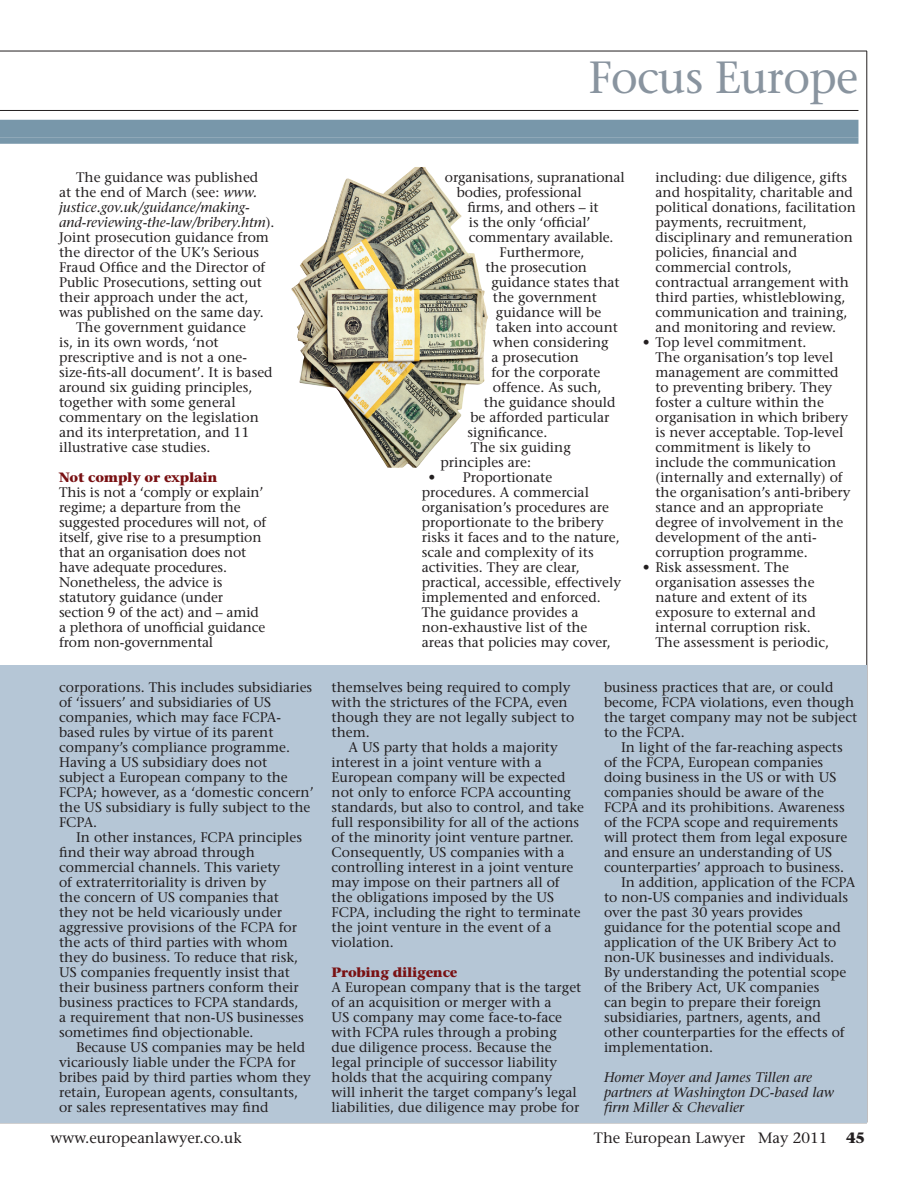
<style>
.page{position:relative;width:918px;height:1188px;background:#fff}
.page>*{position:absolute;margin:0;border:0;box-sizing:border-box;transform-origin:0 0}
.t1{font:45px "Stone Serif";letter-spacing:-.015em;color:#89949f}
.t2{font:15px "Stone Serif";color:#231f20}
.t3{font:700 15px "Stone Serif";color:#231f20}
.t4{font:13.8px/15px "Stone Serif";color:#231f20}
.t5{font:italic 13.8px/15px "Stone Serif";color:#231f20}
.t6{font:700 13.5px "Stone Serif";letter-spacing:-.02em;color:#791113}
.s1{font-style:italic}
.s2{font-style:normal}
</style>
<div class="page">
<hr style="left:867px;top:51px;width:1px;height:1072px;background:#231f20">
<hr style="left:0;top:110px;width:858px;height:1px;background:#231f20">
<hr style="left:0;top:51px;width:867px;height:1px;background:#231f20">
<div style="left:0;top:665px;width:867px;height:458px;background:#b5c6d6"></div>
<div style="left:0;top:120px;width:858px;height:18px;background:#7897aa"></div>
<div style="left:0;top:138px;width:858px;height:6px;background:#7897aa"></div>
<img style="left:292px;top:167px;width:196px;height:301px">
<h1 class="t1" style="left:588px;top:51px;width:272px">Focus Europe</h1>
<p class="t4" style="left:76px;top:169px;width:184px">The guidance was published</p>
<p class="t4" style="left:59px;top:184px;width:200px">at the end of March (see: <span class="s1">www.</span></p>
<p class="t5" style="left:59px;top:200px;width:192px">justice.gov.uk/guidance/making-</p>
<p class="t5" style="left:59px;top:215px;width:217px">and-reviewing-the-law/bribery.htm<span class="s2">).</span></p>
<p class="t4" style="left:59px;top:229px;width:211px">Joint prosecution guidance from</p>
<p class="t4" style="left:59px;top:244px;width:202px">the director of the UK’s Serious</p>
<p class="t4" style="left:59px;top:259px;width:208px">Fraud Office and the Director of</p>
<p class="t4" style="left:59px;top:274px;width:205px">Public Prosecutions, setting out</p>
<p class="t4" style="left:59px;top:289px;width:191px">their approach under the act,</p>
<p class="t4" style="left:59px;top:304px;width:206px">was published on the same day.</p>
<p class="t4" style="left:76px;top:319px;width:171px">The government guidance</p>
<p class="t4" style="left:59px;top:334px;width:161px">is, in its own words, ‘not</p>
<p class="t4" style="left:59px;top:349px;width:189px">prescriptive and is not a one-</p>
<p class="t4" style="left:59px;top:364px;width:215px">size-fits-all document’. It is based</p>
<p class="t4" style="left:59px;top:379px;width:195px">around six guiding principles,</p>
<p class="t4" style="left:59px;top:394px;width:178px">together with some general</p>
<p class="t4" style="left:59px;top:409px;width:201px">commentary on the legislation</p>
<p class="t4" style="left:59px;top:424px;width:192px">and its interpretation, and 11</p>
<p class="t4" style="left:59px;top:439px;width:153px">illustrative case studies.</p>
<p class="t6" style="left:59px;top:469px;width:160px">Not comply or explain</p>
<p class="t4" style="left:59px;top:484px;width:209px">This is not a ‘comply or explain’ regime; a departure from the suggested procedures will not, of itself, give rise to a presumption that an organisation does not have adequate procedures.<br>Nonetheless, the advice is statutory guidance (under section 9 of the act) and – amid a plethora of unofficial guidance from non-governmental</p>
<p class="t4" style="left:59px;top:679px;width:256px">corporations. This includes subsidiaries of ‘issuers’ and subsidiaries of US companies, which may face FCPA&shy;based rules by virtue of its parent company’s compliance programme.<br>Having a US subsidiary does not subject a European company to the<br>FCPA; however, as a ‘domestic concern’ the US subsidiary is fully subject to the<br>FCPA.</p>
<p class="t4" style="left:59px;top:829px;width:246px;text-indent:17px">In other instances, FCPA principles find their way abroad through commercial channels. This variety<br>of extraterritoriality is driven by<br>the concern of US companies that they not be held vicariously under aggressive provisions of the FCPA for the acts of third parties with whom they do business. To reduce that risk, US companies frequently insist that their business partners conform their business practices to FCPA standards, a requirement that non-US businesses sometimes find objectionable.</p>
<p class="t4" style="left:59px;top:1039px;width:253px;text-indent:17px">Because US companies may be held vicariously liable under the FCPA for bribes paid by third parties whom they retain, European agents, consultants, or sales representatives may find</p>
<p class="t4" style="left:445px;top:169px;width:181px">organisations, supranational</p>
<p class="t4" style="left:457px;top:184px;width:126px">bodies, professional</p>
<p class="t4" style="left:467px;top:199px;width:133px">firms, and others – it</p>
<p class="t4" style="left:469px;top:214px;width:123px">is the only ‘official’</p>
<p class="t4" style="left:469px;top:229px;width:146px">commentary available.</p>
<p class="t4" style="left:499px;top:244px;width:87px">Furthermore,</p>
<p class="t4" style="left:485px;top:259px;width:103px">the prosecution</p>
<p class="t4" style="left:491px;top:274px;width:130px">guidance states that</p>
<p class="t4" style="left:493px;top:289px;width:106px">the government</p>
<p class="t4" style="left:496px;top:304px;width:107px">guidance will be</p>
<p class="t4" style="left:496px;top:319px;width:124px">taken into account</p>
<p class="t4" style="left:493px;top:334px;width:117px">when considering</p>
<p class="t4" style="left:491px;top:349px;width:89px">a prosecution</p>
<p class="t4" style="left:491px;top:364px;width:110px">for the corporate</p>
<p class="t4" style="left:493px;top:379px;width:110px">offence. As such,</p>
<p class="t4" style="left:484px;top:394px;width:133px">the guidance should</p>
<p class="t4" style="left:470px;top:409px;width:141px">be afforded particular</p>
<p class="t4" style="left:467px;top:424px;width:81px">significance.</p>
<p class="t4" style="left:471px;top:439px;width:101px">The six guiding</p>
<p class="t4" style="left:440px;top:454px;width:92px">principles are:</p>
<p class="t4" style="left:428px;top:469px;width:26px">• P</p>
<p class="t4" style="left:422px;top:469px;width:201px;text-indent:49px">roportionate procedures. A commercial organisation’s procedures are proportionate to the bribery risks it faces and to the nature, scale and complexity of its activities. They are clear, practical, accessible, effectively implemented and enforced.<br>The guidance provides a non-exhaustive list of the areas that policies may cover,</p>
<p class="t4" style="left:655px;top:169px;width:202px">including: due diligence, gifts and hospitality, charitable and political donations, facilitation payments, recruitment, disciplinary and remuneration policies, financial and commercial controls, contractual arrangement with third parties, whistleblowing, communication and training, and monitoring and review.</p>
<p class="t4" style="left:655px;top:334px;width:197px;text-indent:-13px">• Top level commitment.<br>The organisation’s top level management are committed to preventing bribery. They foster a culture within the organisation in which bribery is never acceptable. Top-level commitment is likely to include the communication (internally and externally) of the organisation’s anti-bribery stance and an appropriate degree of involvement in the development of the anti&shy;corruption programme.</p>
<p class="t4" style="left:655px;top:559px;width:175px;text-indent:-13px">• Risk assessment. The organisation assesses the nature and extent of its exposure to external and internal corruption risk.<br>The assessment is periodic,</p>
<p class="t4" style="left:332px;top:679px;width:244px">themselves being required to comply with the strictures of the FCPA, even though they are not legally subject to them.</p>
<p class="t4" style="left:332px;top:739px;width:254px;text-indent:17px">A US party that holds a majority interest in a joint venture with a European company will be expected not only to enforce FCPA accounting standards, but also to control, and take full responsibility for all of the actions of the minority joint venture partner.<br>Consequently, US companies with a controlling interest in a joint venture may impose on their partners all of the obligations imposed by the US FCPA, including the right to terminate the joint venture in the event of a violation.</p>
<p class="t6" style="left:332px;top:964px;width:127px">Probing diligence</p>
<p class="t4" style="left:332px;top:979px;width:251px">A European company that is the target of an acquisition or merger with a<br>US company may come face-to-face with FCPA rules through a probing due diligence process. Because the legal principle of successor liability holds that the acquiring company<br>will inherit the target company’s legal liabilities, due diligence may probe for</p>
<p class="t4" style="left:604px;top:679px;width:255px">business practices that are, or could become, FCPA violations, even though the target company may not be subject to the FCPA.</p>
<p class="t4" style="left:621px;top:739px;width:223px">In light of the far-reaching aspects</p>
<p class="t4" style="left:604px;top:754px;width:221px">of the FCPA, European companies</p>
<p class="t4" style="left:604px;top:769px;width:234px">doing business in the US or with US</p>
<p class="t4" style="left:604px;top:784px;width:222px">companies should be aware of the</p>
<p class="t4" style="left:604px;top:799px;width:242px">FCPA and its prohibitions. Awareness</p>
<p class="t4" style="left:604px;top:814px;width:236px">of the FCPA scope and requirements</p>
<p class="t4" style="left:604px;top:829px;width:245px">will protect them from legal exposure</p>
<p class="t4" style="left:604px;top:844px;width:230px">and ensure an understanding of US</p>
<p class="t4" style="left:604px;top:859px;width:242px">counterparties’ approach to business.</p>
<p class="t4" style="left:621px;top:874px;width:236px">In addition, application of the FCPA</p>
<p class="t4" style="left:604px;top:889px;width:246px">to non-US companies and individuals</p>
<p class="t4" style="left:604px;top:904px;width:200px">over the past 30 years provides</p>
<p class="t4" style="left:604px;top:919px;width:238px">guidance for the potential scope and</p>
<p class="t4" style="left:604px;top:934px;width:234px">application of the UK Bribery Act to</p>
<p class="t4" style="left:604px;top:949px;width:232px">non-UK businesses and individuals.</p>
<p class="t4" style="left:604px;top:964px;width:244px">By understanding the potential scope</p>
<p class="t4" style="left:604px;top:979px;width:217px">of the Bribery Act, UK companies</p>
<p class="t4" style="left:604px;top:994px;width:219px">can begin to prepare their foreign</p>
<p class="t4" style="left:604px;top:1009px;width:218px">subsidiaries, partners, agents, and</p>
<p class="t4" style="left:604px;top:1024px;width:242px">other counterparties for the effects of</p>
<p class="t4" style="left:604px;top:1039px;width:111px">implementation.</p>
<p class="t5" style="left:604px;top:1069px;width:232px">Homer Moyer and James Tillen are partners at Washington DC-based law firm Miller &amp; Chevalier</p>
<p class="t2" style="left:51px;top:1129px;width:193px">www.europeanlawyer.co.uk</p>
<p class="t2" style="left:594px;top:1129px;width:235px">The European Lawyer May 2011</p>
<p class="t3" style="left:846px;top:1128px;width:20px">45</p>
</div>
